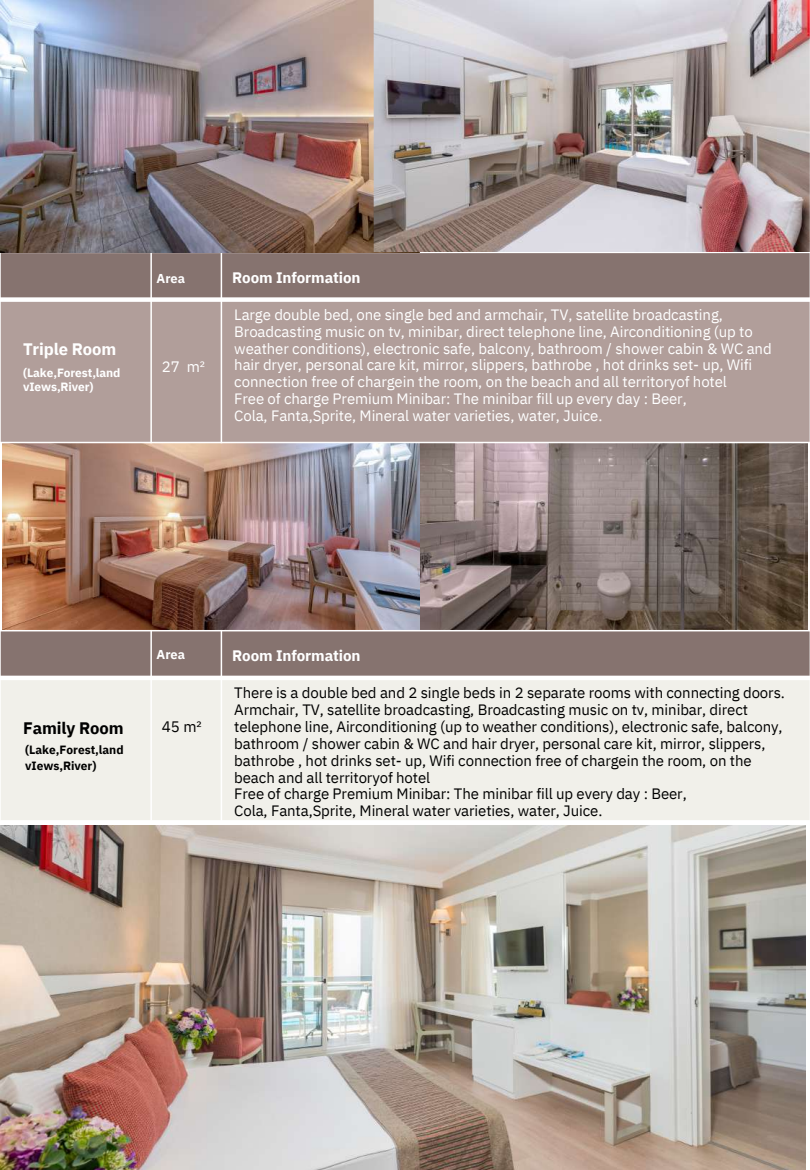
<style>
.page{position:relative;width:810px;height:1170px;background:#fff}
.page>*{position:absolute;margin:0;border:0;box-sizing:border-box;transform-origin:0 0}
.t1{font:700 16.65px "IBM Plex Sans";letter-spacing:-.005em;color:#fff}
.t2{font:700 16.65px "IBM Plex Sans";letter-spacing:-.005em;color:#000}
.t3{font:700 15.15px "IBM Plex Sans";letter-spacing:-.005em;color:#fff}
.t4{font:15.15px "IBM Plex Sans";color:#fff}
.t5{font:15.15px "IBM Plex Sans";color:#000}
.t6{font:15px/16.8px "IBM Plex Sans";letter-spacing:-.005em;color:#000}
.t7{font:15px/16.8px "IBM Plex Sans";letter-spacing:-.005em;color:#fff}
.t8{font:700 12.9px "IBM Plex Sans";color:#fff}
.t9{font:700 12px/15.9px "IBM Plex Sans";color:#000}
.t10{font:700 12px/14px "IBM Plex Sans";letter-spacing:-.005em;color:#fff}
</style>
<div class="page">
<img style="left:420px;top:443px;width:388px;height:187px">
<img style="left:2px;top:443px;width:418px;height:187px">
<div style="left:0;top:252px;width:151px;height:48px;background:#86736f"></div>
<div style="left:151px;top:252px;width:70px;height:48px;background:#86736f"></div>
<div style="left:221px;top:252px;width:589px;height:48px;background:#86736f"></div>
<div style="left:0;top:300px;width:151px;height:143px;background:#b19e9a"></div>
<div style="left:151px;top:300px;width:70px;height:143px;background:#b19e9a"></div>
<div style="left:221px;top:300px;width:589px;height:143px;background:#b19e9a"></div>
<hr style="left:150px;top:252px;width:2px;height:191px;background:#fff">
<hr style="left:221px;top:252px;width:1px;height:191px;background:#fff">
<div style="left:0;top:297px;width:810px;height:5px;background:#fff"></div>
<hr style="left:0;top:252px;width:1px;height:191px;background:#fff">
<hr style="left:809px;top:252px;width:1px;height:191px;background:#fff">
<hr style="left:0;top:252px;width:810px;height:1px;background:#fff">
<hr style="left:0;top:442px;width:810px;height:1px;background:#fff">
<div style="left:0;top:631px;width:151px;height:47px;background:#86736f"></div>
<div style="left:151px;top:631px;width:70px;height:47px;background:#86736f"></div>
<div style="left:221px;top:631px;width:589px;height:47px;background:#86736f"></div>
<div style="left:0;top:678px;width:151px;height:143px;background:#f1f0ea"></div>
<div style="left:151px;top:678px;width:70px;height:143px;background:#f1f0ea"></div>
<div style="left:221px;top:678px;width:589px;height:143px;background:#f1f0ea"></div>
<hr style="left:150px;top:630px;width:2px;height:192px;background:#fff">
<hr style="left:221px;top:630px;width:1px;height:192px;background:#fff">
<hr style="left:0;top:676px;width:810px;height:4px;background:#fff">
<hr style="left:0;top:630px;width:1px;height:192px;background:#fff">
<hr style="left:809px;top:630px;width:1px;height:192px;background:#fff">
<hr style="left:0;top:820px;width:810px;height:2px;background:#fff">
<img style="left:0;top:0;width:373px;height:252px">
<img style="left:373px;top:0;width:437px;height:252px">
<img style="left:0;top:825px;width:805px;height:345px">
<p class="t1" style="left:23px;top:338px;width:95px">Triple Room</p>
<p class="t10" style="left:23px;top:365px;width:99px">(Lake,Forest,land vIews,River)</p>
<p class="t8" style="left:157px;top:270px;width:30px">Area</p>
<p class="t4" style="left:162px;top:356px;width:45px">27 m²</p>
<p class="t3" style="left:232px;top:267px;width:130px">Room Information</p>
<p class="t7" style="left:234px;top:306px;width:539px">Large double bed, one single bed and armchair, TV, satellite broadcasting, Broadcasting music on tv, minibar, direct telephone line, Airconditioning (up to weather conditions), electronic safe, balcony, bathroom / shower cabin &amp; WC and hair dryer, personal care kit, mirror, slippers, bathrobe , hot drinks set- up, Wifi connection free of chargein the room, on the beach and all territoryof hotel<br>Free of charge Premium Minibar: The minibar fill up every day : Beer,<br>Cola, Fanta,Sprite, Mineral water varieties, water, Juice.</p>
<p class="t2" style="left:23px;top:717px;width:102px">Family Room</p>
<p class="t9" style="left:25px;top:741px;width:100px">(Lake,Forest,land vIews,River)</p>
<p class="t8" style="left:157px;top:646px;width:30px">Area</p>
<p class="t5" style="left:162px;top:717px;width:41px">45 m²</p>
<p class="t3" style="left:232px;top:646px;width:130px">Room Information</p>
<p class="t6" style="left:234px;top:684px;width:552px">There is a double bed and 2 single beds in 2 separate rooms with connecting doors.<br>Armchair, TV, satellite broadcasting, Broadcasting music on tv, minibar, direct telephone line, Airconditioning (up to weather conditions), electronic safe, balcony, bathroom / shower cabin &amp; WC and hair dryer, personal care kit, mirror, slippers, bathrobe , hot drinks set- up, Wifi connection free of chargein the room, on the beach and all territoryof hotel<br>Free of charge Premium Minibar: The minibar fill up every day : Beer,<br>Cola, Fanta,Sprite, Mineral water varieties, water, Juice.</p>
</div>
